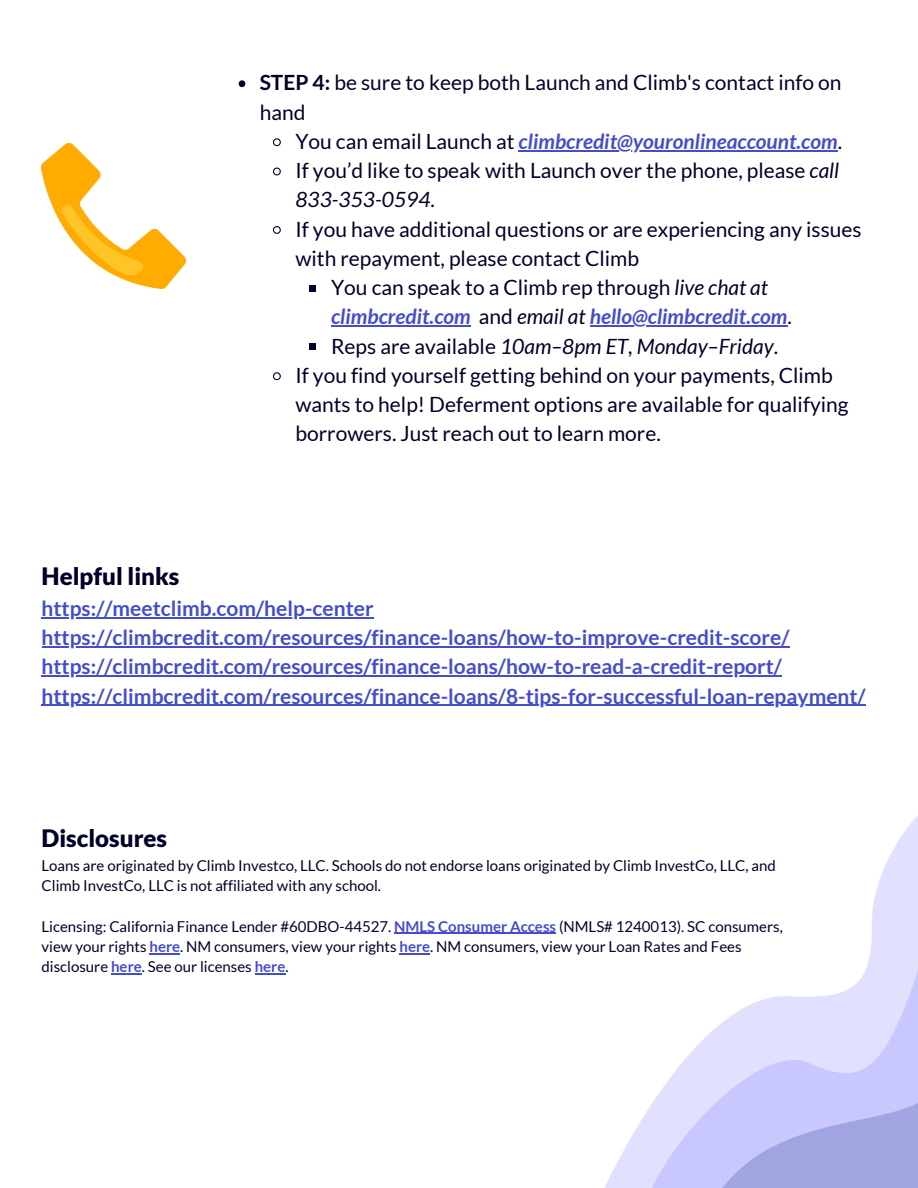
<style>
.page{position:relative;width:918px;height:1188px;background:#fff}
.page>*{position:absolute;margin:0;border:0;box-sizing:border-box;transform-origin:0 0}
.t1{font:900 24px "Lato";color:#010029}
.t2{font:21px/29.2px "Lato";color:#010029}
.t3{font:700 21px "Lato";color:#444dcb}
.t4{font:italic 700 21px "Lato";color:#444dcb}
.t5{font:15px/20.2px "Lato";color:#010029}
.s1{font-weight:700}
.s2{font-weight:400;font-style:normal;color:#010029}
.s3{font-style:italic}
.s4{font-weight:400;color:#010029}
.s5{font-weight:700;color:#444dcb}
</style>
<div class="page">
<hr style="left:42px;top:617px;width:332px;height:1px;background:#444dcb">
<hr style="left:42px;top:646px;width:748px;height:1px;background:#444dcb">
<hr style="left:42px;top:675px;width:740px;height:2px;background:#444dcb">
<hr style="left:42px;top:705px;width:824px;height:1px;background:#444dcb">
<img style="left:315px;top:618px;width:603px;height:570px">
<img style="left:42px;top:144px;width:144px;height:145px">
<hr style="left:394px;top:933px;width:162px;height:1px;background:#444dcb">
<hr style="left:150px;top:953px;width:30px;height:1px;background:#444dcb">
<hr style="left:400px;top:953px;width:30px;height:1px;background:#444dcb">
<hr style="left:111px;top:973px;width:31px;height:1px;background:#444dcb">
<hr style="left:255px;top:973px;width:30px;height:1px;background:#444dcb">
<svg style="left:239px;top:80px;width:6px;height:7px"></svg>
<svg style="left:273px;top:138px;width:8px;height:9px"></svg>
<hr style="left:519px;top:150px;width:319px;height:1px;background:#444dcb">
<svg style="left:273px;top:167px;width:8px;height:9px"></svg>
<svg style="left:273px;top:226px;width:8px;height:8px"></svg>
<div style="left:310px;top:285px;width:6px;height:7px;background:#010029"></div>
<hr style="left:331px;top:326px;width:140px;height:1px;background:#444dcb">
<hr style="left:590px;top:326px;width:198px;height:1px;background:#444dcb">
<svg style="left:310px;top:344px;width:6px;height:6px"></svg>
<svg style="left:273px;top:372px;width:8px;height:9px"></svg>
<p class="t2" style="left:260px;top:68px;width:583px"><span class="s1">STEP 4:</span> be sure to keep both Launch and Climb's contact info on hand</p>
<p class="t4" style="left:295px;top:128px;width:548px"><span class="s2">You can email Launch at</span> climbcredit@youronlineaccount.com<span class="s2">.</span></p>
<p class="t2" style="left:295px;top:155px;width:545px">If you’d like to speak with Launch over the phone, please <span class="s3">call</span></p>
<p class="t2" style="left:295px;top:185px;width:568px"><span class="s3">833-353-0594</span>.<br>If you have additional questions or are experiencing any issues</p>
<p class="t2" style="left:331px;top:243px;width:438px;text-indent:-36px">with repayment, please contact Climb<br>You can speak to a Climb rep through <span class="s3">live chat at</span></p>
<p class="t4" style="left:331px;top:304px;width:462px">climbcredit.com <span class="s2">and</span> <span class="s4">email at</span> hello@climbcredit.com<span class="s2">.</span></p>
<p class="t2" style="left:295px;top:331px;width:555px;text-indent:36px">Reps are available <span class="s3">10am–8pm ET, Monday–Friday</span>.<br>If you find yourself getting behind on your payments, Climb wants to help! Deferment options are available for qualifying borrowers. Just reach out to learn more.</p>
<h1 class="t1" style="left:42px;top:562px;width:139px">Helpful links</h1>
<p class="t3" style="left:42px;top:595px;width:334px">https://meetclimb.com/help-center</p>
<p class="t3" style="left:42px;top:624px;width:749px">https://climbcredit.com/resources/finance-loans/how-to-improve-credit-score/</p>
<p class="t3" style="left:42px;top:654px;width:742px">https://climbcredit.com/resources/finance-loans/how-to-read-a-credit-report/</p>
<p class="t3" style="left:42px;top:683px;width:826px">https://climbcredit.com/resources/finance-loans/8-tips-for-successful-loan-repayment/</p>
<p class="t1" style="left:42px;top:824px;width:127px">Disclosures</p>
<p class="t5" style="left:42px;top:855px;width:736px">Loans are originated by Climb Investco, LLC. Schools do not endorse loans originated by Climb InvestCo, LLC, and<br>Climb InvestCo, LLC is not affiliated with any school.</p>
<p class="t5" style="left:42px;top:916px;width:743px">Licensing: California Finance Lender #60DBO-44527. <span class="s5">NMLS Consumer Access</span> (NMLS# 1240013). SC consumers, view your rights <span class="s5">here</span>. NM consumers, view your rights <span class="s5">here</span>. NM consumers, view your Loan Rates and Fees disclosure <span class="s5">here</span>. See our licenses <span class="s5">here</span>.</p>
</div>
